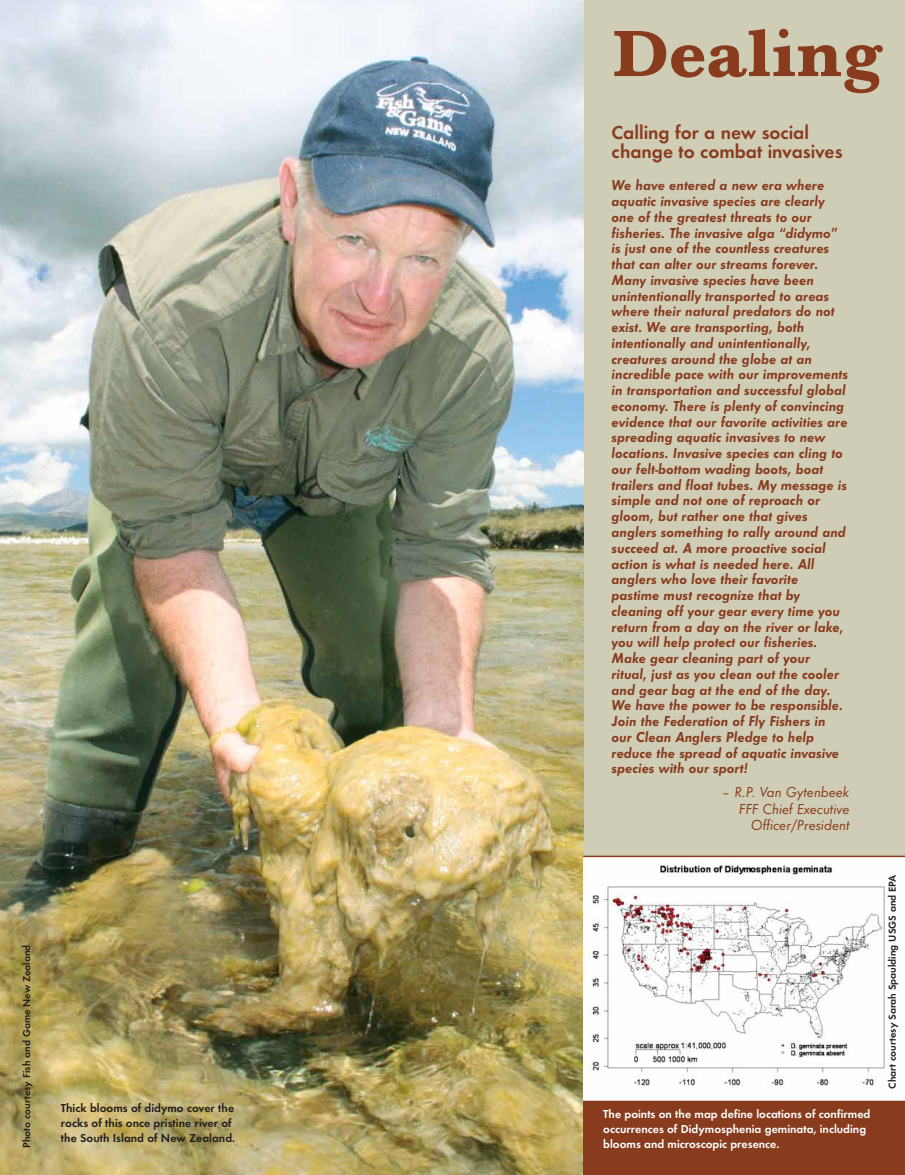
<style>
.page{position:relative;width:905px;height:1175px;background:#fff}
.page>*{position:absolute;margin:0;border:0;box-sizing:border-box;transform-origin:0 0}
.t1{font:700 67.5px "Baskerville";color:#883b1d}
.t2{font:700 19.5px/19.5px "Function";color:#883b1d}
.t3{font:italic 700 15px/15.8px "Function";color:#883b1d}
.t4{font:italic 15px/16.5px "Function";color:#883b1d;text-align:right}
.t5{font:700 12px/15px "Function";color:#fff}
.t6{font:700 12px/15px "Function";color:#231f20}
.t7{font:700 10.5px "Function";color:#231f20}
</style>
<div class="page">
<div style="left:0;top:0;width:904px;height:1174px;background:#d0cdb6"></div>
<img style="left:0;top:0;width:583px;height:1174px">
<img style="left:583px;top:857px;width:321px;height:243px">
<hr style="left:583px;top:855px;width:321px;height:2px;background:#883b1d">
<hr style="left:583px;top:1100px;width:321px;height:2px;background:#883b1d">
<div style="left:583px;top:1101px;width:321px;height:73px;background:#883b1d"></div>
<p class="t7" style="left:23px;top:1148px;width:205px;rotate:-90deg">Photo courtesy Fish and Game New Zealand</p>
<p class="t6" style="left:61px;top:1101px;width:176px">Thick blooms of didymo cover the rocks of this once pristine river of the South Island of New Zealand.</p>
<h1 class="t1" style="left:612px;top:26px;width:272px">Dealing</h1>
<h2 class="t2" style="left:611px;top:124px;width:232px">Calling for a new social change to combat invasives</h2>
<p class="t3" style="left:611px;top:179px;width:238px">We have entered a new era where aquatic invasive species are clearly one of the greatest threats to our fisheries. The invasive alga “didymo” is just one of the countless creatures that can alter our streams forever.<br>Many invasive species have been unintentionally transported to areas where their natural predators do not exist. We are transporting, both intentionally and unintentionally, creatures around the globe at an incredible pace with our improvements in transportation and successful global economy. There is plenty of convincing evidence that our favorite activities are spreading aquatic invasives to new locations. Invasive species can cling to our felt-bottom wading boots, boat trailers and float tubes. My message is simple and not one of reproach or gloom, but rather one that gives anglers something to rally around and succeed at. A more proactive social action is what is needed here. All anglers who love their favorite pastime must recognize that by cleaning off your gear every time you return from a day on the river or lake, you will help protect our fisheries.<br>Make gear cleaning part of your ritual, just as you clean out the cooler and gear bag at the end of the day.<br>We have the power to be responsible.<br>Join the Federation of Fly Fishers in our Clean Anglers Pledge to help reduce the spread of aquatic invasive species with our sport!</p>
<p class="t4" style="left:722px;top:785px;width:129px">– R.P. Van Gytenbeek<br>FFF Chief Executive<br>Officer/President</p>
<p class="t5" style="left:603px;top:1107px;width:268px">The points on the map define locations of confirmed occurrences of Didymosphenia geminata, including blooms and microscopic presence.</p>
<p class="t7" style="left:888px;top:1088px;width:216px;rotate:-90deg">Chart courtesy Sarah Spaulding USGS and EPA</p>
</div>
